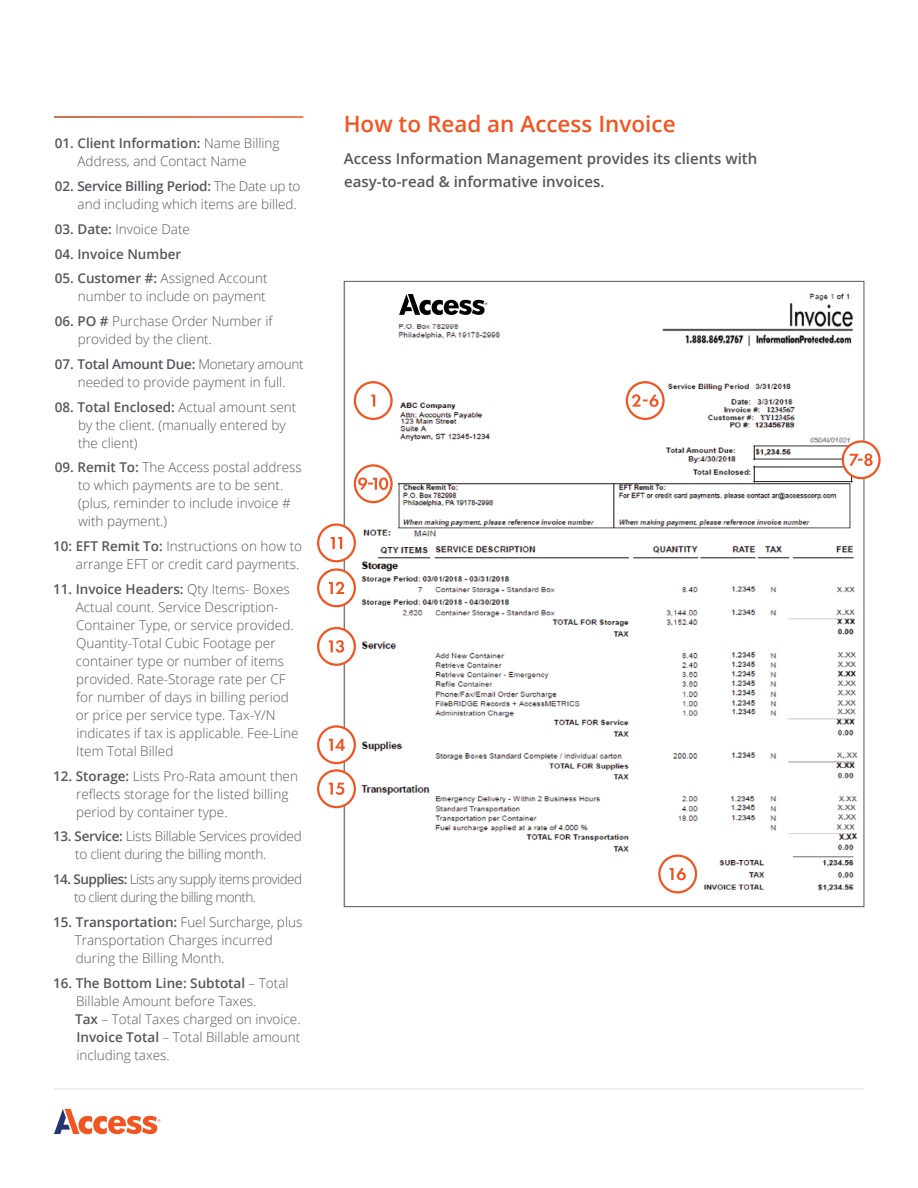
<style>
.page{position:relative;width:918px;height:1188px;background:#fff}
.page>*{position:absolute;margin:0;border:0;box-sizing:border-box;transform-origin:0 0}
.TOC_HEADER_2{font:600 22.5px "Open Sans";color:#f15522}
.Body_Copy{font:600 15px/22.5px "Open Sans";color:#57555d}
.Sidebar_Copy{font:300 13.5px/18px "Open Sans";color:#57555d}
.Sidebar_Copy-2{font:300 13.5px/18px "Open Sans";letter-spacing:-.02em;color:#57555d}
.Sidebar_Copy-3{font:300 13.5px/18px "Open Sans";letter-spacing:-.04em;color:#57555d}
.Sidebar_Copy-4{font:600 13.5px "Open Sans";color:#57555d}
.s1{font-weight:600}
</style>
<div class="page">
<img style="left:346px;top:293px;width:516px;height:601px">
<div style="left:658px;top:855px;width:39px;height:38px;border:2px solid #f15522;border-radius:50%"></div>
<svg style="left:670px;top:868px;width:16px;height:12px"></svg>
<svg style="left:318px;top:770px;width:37px;height:37px"></svg>
<div style="left:317px;top:769px;width:39px;height:39px;border:2px solid #f15522;border-radius:50%"></div>
<svg style="left:329px;top:783px;width:15px;height:12px"></svg>
<svg style="left:318px;top:726px;width:37px;height:37px"></svg>
<div style="left:317px;top:725px;width:39px;height:39px;border:2px solid #f15522;border-radius:50%"></div>
<svg style="left:329px;top:739px;width:16px;height:12px"></svg>
<div style="left:318px;top:628px;width:37px;height:37px;background:#fff;border-radius:50%"></div>
<div style="left:317px;top:627px;width:39px;height:39px;border:2px solid #f15522;border-radius:50%"></div>
<svg style="left:329px;top:640px;width:15px;height:13px"></svg>
<div style="left:318px;top:570px;width:37px;height:36px;background:#fff;border-radius:50%"></div>
<div style="left:317px;top:568px;width:39px;height:39px;border:2px solid #f15522;border-radius:50%"></div>
<svg style="left:329px;top:582px;width:15px;height:12px"></svg>
<svg style="left:371px;top:395px;width:4px;height:12px"></svg>
<div style="left:354px;top:381px;width:39px;height:39px;border:2px solid #f15522;border-radius:50%"></div>
<svg style="left:632px;top:394px;width:27px;height:13px"></svg>
<div style="left:626px;top:381px;width:39px;height:39px;border:2px solid #f15522;border-radius:50%"></div>
<svg style="left:843px;top:441px;width:36px;height:37px"></svg>
<div style="left:842px;top:440px;width:39px;height:39px;border:2px solid #f15522;border-radius:50%"></div>
<svg style="left:850px;top:453px;width:23px;height:13px"></svg>
<svg style="left:355px;top:465px;width:37px;height:37px"></svg>
<div style="left:354px;top:464px;width:39px;height:39px;border:2px solid #f15522;border-radius:50%"></div>
<svg style="left:358px;top:477px;width:30px;height:13px"></svg>
<div style="left:318px;top:525px;width:37px;height:36px;background:#fff;border-radius:50%"></div>
<div style="left:317px;top:523px;width:39px;height:39px;border:2px solid #f15522;border-radius:50%"></div>
<svg style="left:331px;top:537px;width:11px;height:12px"></svg>
<div style="left:394px;top:288px;width:100px;height:35px;background:#fff"></div>
<svg style="left:399px;top:294px;width:88px;height:21px"></svg>
<hr style="left:54px;top:1089px;width:810px;height:1px;background:#e3e0e2">
<svg style="left:54px;top:1109px;width:107px;height:25px"></svg>
<p class="Sidebar_Copy" style="left:78px;top:134px;width:204px;text-indent:-23px"><span class="s1">01. Client Information:</span> Name Billing<br>Address, and Contact Name</p>
<p class="Sidebar_Copy" style="left:55px;top:177px;width:247px;text-align:right"><span class="s1">02. Service Billing Period:</span> The Date up to and including which items are billed.</p>
<p class="Sidebar_Copy" style="left:55px;top:220px;width:137px"><span class="s1">03. Date:</span> Invoice Date</p>
<p class="Sidebar_Copy-4" style="left:55px;top:245px;width:128px">04. Invoice Number</p>
<p class="Sidebar_Copy" style="left:55px;top:269px;width:214px;text-align:right"><span class="s1">05. Customer #:</span> Assigned Account number to include on payment</p>
<p class="Sidebar_Copy" style="left:78px;top:312px;width:196px;text-indent:-23px"><span class="s1">06. PO #</span> Purchase Order Number if provided by the client.</p>
<p class="Sidebar_Copy" style="left:55px;top:355px;width:250px;text-align:center"><span class="s1">07. Total Amount Due:</span> Monetary amount needed to provide payment in full.</p>
<p class="Sidebar_Copy" style="left:78px;top:397px;width:220px;text-indent:-23px"><span class="s1">08. Total Enclosed:</span> Actual amount sent by the client. (manually entered by the client)</p>
<p class="Sidebar_Copy" style="left:78px;top:458px;width:225px;text-indent:-23px"><span class="s1">09. Remit To:</span> The Access postal address to which payments are to be sent. (plus, reminder to include invoice # with payment.)</p>
<p class="Sidebar_Copy" style="left:53px;top:537px;width:251px;text-align:right"><span class="s1">10: EFT Remit To:</span> Instructions on how to arrange EFT or credit card payments.</p>
<p class="Sidebar_Copy" style="left:76px;top:580px;width:224px;text-indent:-23px"><span class="s1">11. Invoice Headers:</span> Qty Items- Boxes Actual count. Service Description-Container Type, or service provided.<br>Quantity-Total Cubic Footage per container type or number of items provided. Rate-Storage rate per CF for number of days in billing period or price per service type. Tax-Y/N indicates if tax is applicable. Fee-Line Item Total Billed</p>
<p class="Sidebar_Copy" style="left:76px;top:766px;width:223px;text-indent:-23px"><span class="s1">12. Storage:</span> Lists Pro-Rata amount then reflects storage for the listed billing period by container type.</p>
<p class="Sidebar_Copy-2" style="left:75px;top:827px;width:228px;text-indent:-22px"><span class="s1">13. Service:</span> Lists Billable Services provided to client during the billing month.</p>
<p class="Sidebar_Copy-3" style="left:74px;top:870px;width:229px;text-indent:-21px"><span class="s1">14. Supplies:</span> Lists any supply items provided to client during the billing month.</p>
<p class="Sidebar_Copy" style="left:75px;top:913px;width:229px;text-indent:-22px"><span class="s1">15. Transportation:</span> Fuel Surcharge, plus<br>Transportation Charges incurred during the Billing Month.</p>
<p class="Sidebar_Copy" style="left:75px;top:973px;width:227px;text-indent:-22px"><span class="s1">16. The Bottom Line: Subtotal</span> – Total<br>Billable Amount before Taxes.<br><span class="s1">Tax</span> – Total Taxes charged on invoice.<br><span class="s1">Invoice Total</span> – Total Billable amount including taxes.</p>
<p class="TOC_HEADER_2" style="left:344px;top:108px;width:333px">How to Read an Access Invoice</p>
<p class="Body_Copy" style="left:344px;top:147px;width:415px">Access Information Management provides its clients with easy-to-read &amp; informative invoices.</p>
</div>
